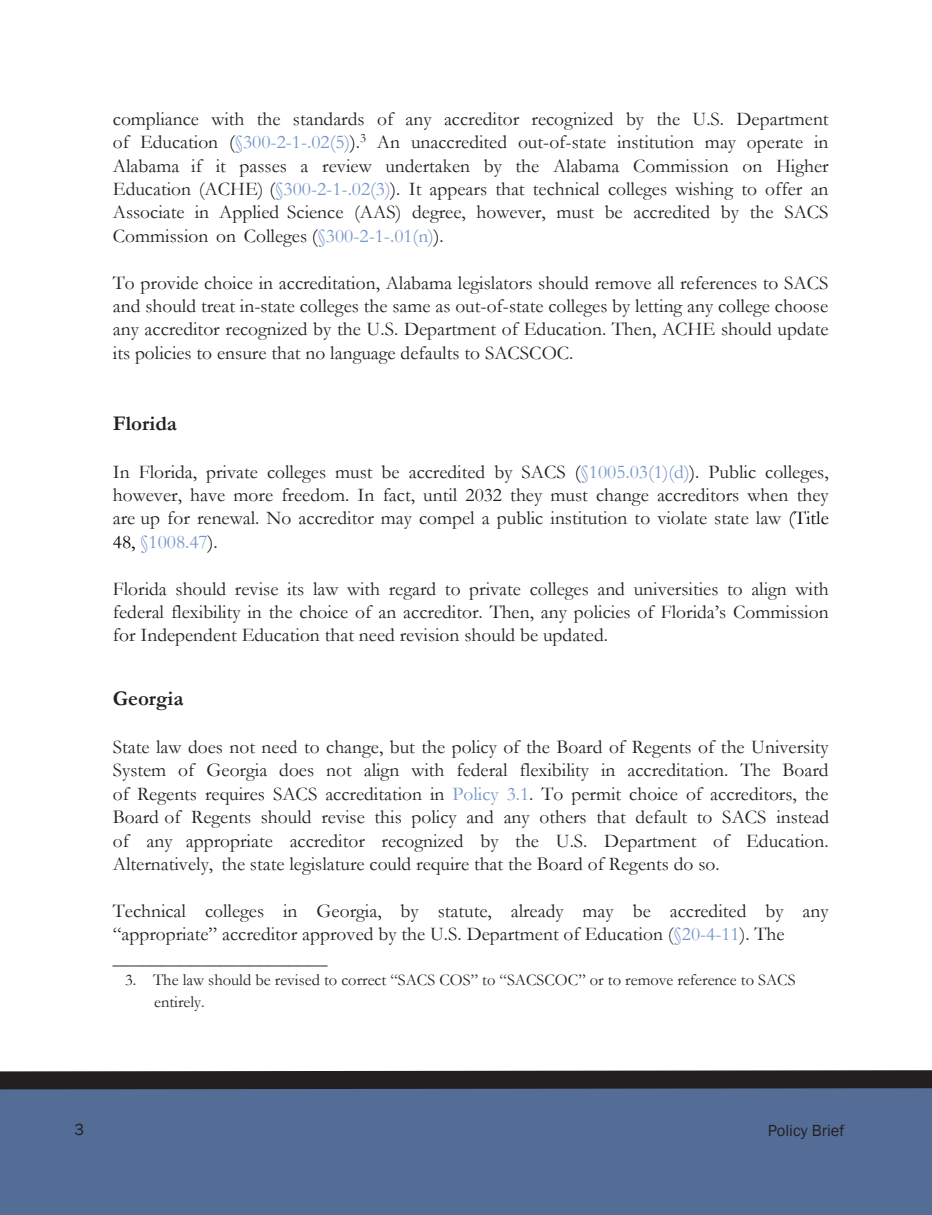
<style>
.page{position:relative;width:932px;height:1215px;background:#fff}
.page>*{position:absolute;margin:0;border:0;box-sizing:border-box;transform-origin:0 0}
.t1{font:700 21px "Garamond";color:#231f20}
.t2{font:19.5px/23.4px "Garamond";color:#231f20;text-align:justify}
.t3{font:16.5px/22px "Garamond";color:#231f20}
.t4{font:16.5px "Franklin Gothic";color:#231f20}
.s1{color:#000}
.s2{color:#7696cb}
</style>
<div class="page">
<div style="left:0;top:1209px;width:932px;height:6px;background:#546d97"></div>
<svg style="left:0;top:1070px;width:932px;height:139px;background:#4e6388"></svg>
<p class="t2" style="left:113px;top:107px;width:717px">compliance with the standards of any accreditor recognized by the U.S. Department of Education <span class="s1">(</span><span class="s2">§300-2-1-.02(5)</span><span class="s1">)</span>.<sup>3</sup> An unaccredited out-of-state institution may operate in Alabama if it passes a review undertaken by the Alabama Commission on Higher Education (ACHE) <span class="s1">(</span><span class="s2">§300-2-1-.02(3)</span><span class="s1">)</span>. It appears that technical colleges wishing to offer an Associate in Applied Science (AAS) degree, however, must be accredited by the SACS Commission on Colleges <span class="s1">(</span><span class="s2">§300-2-1-.01(n)</span><span class="s1">)</span>.</p>
<p class="t2" style="left:113px;top:271px;width:717px">To provide choice in accreditation, Alabama legislators should remove all references to SACS and should treat in-state colleges the same as out-of-state colleges by letting any college choose any accreditor recognized by the U.S. Department of Education. Then, ACHE should update its policies to ensure that no language defaults to SACSCOC.</p>
<p class="t1" style="left:113px;top:411px;width:66px">Florida</p>
<p class="t2" style="left:113px;top:460px;width:717px">In Florida, private colleges must be accredited by SACS <span class="s1">(</span><span class="s2">§1005.03(1)(d)</span><span class="s1">)</span>. Public colleges, however, have more freedom. In fact, until 2032 they must change accreditors when they are up for renewal. No accreditor may compel a public institution to violate state law <span class="s1">(Title 48,</span> <span class="s2">§1008.47</span><span class="s1">)</span>.</p>
<p class="t2" style="left:113px;top:577px;width:717px">Florida should revise its law with regard to private colleges and universities to align with federal flexibility in the choice of an accreditor. Then, any policies of Florida’s Commission for Independent Education that need revision should be updated.</p>
<p class="t1" style="left:113px;top:686px;width:72px">Georgia</p>
<p class="t2" style="left:113px;top:735px;width:718px">State law does not need to change, but the policy of the Board of Regents of the University System of Georgia does not align with federal flexibility in accreditation. The Board of Regents requires SACS accreditation in <span class="s2">Policy 3.1</span>. To permit choice of accreditors, the Board of Regents should revise this policy and any others that default to SACS instead of any appropriate accreditor recognized by the U.S. Department of Education.<br>Alternatively, the state legislature could require that the Board of Regents do so.</p>
<p class="t2" style="left:113px;top:899px;width:717px;text-align:left">Technical colleges in Georgia, by statute, already may be accredited by any “appropriate” accreditor approved by the U.S. Department of Education (<span class="s2">§20-4-11</span>). The ______________________</p>
<p class="t3" style="left:154px;top:968px;width:643px;text-indent:-29px">3. The law should be revised to correct “SACS COS” to “SACSCOC” or to remove reference to SACS entirely.</p>
<p class="t4" style="left:75px;top:1119px;width:11px">3</p>
<p class="t4" style="left:767px;top:1120px;width:78px">Policy Brief</p>
</div>
